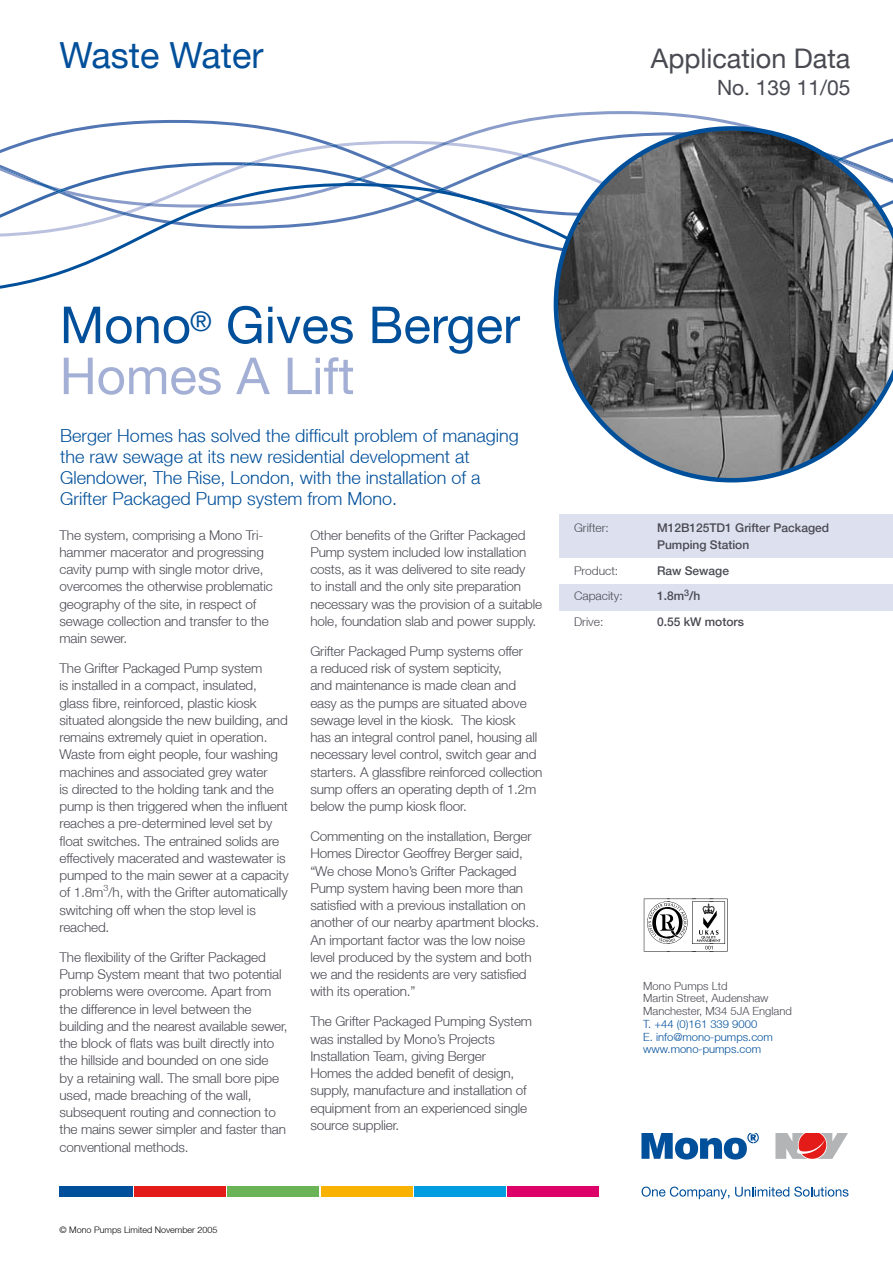
<style>
.page{position:relative;width:893px;height:1263px;background:#fff}
.page>*{position:absolute;margin:0;border:0;box-sizing:border-box;transform-origin:0 0}
.t1{font:57px "Mark 1";color:#000}
.t2{font:51px/51px "Helvetica Neue LT";color:#004f9a}
.t3{font:36px "Helvetica Neue LT";color:#004f9a}
.t4{font:27px "Helvetica Neue LT";color:#494a52}
.t5{font:21px "Helvetica Neue LT";color:#494a52}
.t6{font:300 18px/21px "Helvetica Neue LT";color:#004f9a}
.t7{font:300 13.5px/17.2px "Helvetica Neue LT";letter-spacing:-.01em;color:#494a52}
.t8{font:500 12px/25.8px "Helvetica Neue LT";color:#494a52}
.t9{font:300 12px/25.8px "Helvetica Neue LT";color:#494a52}
.t10{font:300 11.25px/12.8px "Helvetica Neue LT";color:#494a52}
.t11{font:300 11.25px/12.8px "Helvetica Neue LT";color:#004f9a}
.t12{font:300 9px "Helvetica Neue LT";color:#000}
.s1{color:#a3afd5}
</style>
<div class="page">
<div style="left:560px;top:584px;width:333px;height:27px;background:#dde0ef"></div>
<div style="left:560px;top:514px;width:333px;height:44px;background:#dde0ef"></div>
<svg style="left:0;top:229px;width:554px;height:28px"></svg>
<svg style="left:58px;top:111px;width:693px;height:21px"></svg>
<svg style="left:46px;top:132px;width:506px;height:97px"></svg>
<svg style="left:0;top:142px;width:554px;height:82px"></svg>
<svg style="left:554px;top:126px;width:339px;height:356px"></svg>
<div style="left:60px;top:1186px;width:72px;height:10px;background:#004f9a"></div>
<div style="left:134px;top:1186px;width:91px;height:10px;background:#e31b19"></div>
<div style="left:228px;top:1186px;width:91px;height:10px;background:#6ab356"></div>
<div style="left:321px;top:1186px;width:91px;height:10px;background:#f9b200"></div>
<div style="left:415px;top:1186px;width:91px;height:10px;background:#009ee0"></div>
<div style="left:508px;top:1186px;width:91px;height:10px;background:#dd0069"></div>
<svg style="left:775px;top:1133px;width:73px;height:26px"></svg>
<svg style="left:641px;top:1133px;width:118px;height:26px"></svg>
<svg style="left:641px;top:1186px;width:88px;height:13px"></svg>
<svg style="left:735px;top:1186px;width:113px;height:11px"></svg>
<h3 class="t3" style="left:60px;top:34px;width:206px">Waste Water</h3>
<h3 class="t4" style="left:651px;top:42px;width:201px">Application Data</h3>
<h3 class="t5" style="left:717px;top:75px;width:135px">No. 139 11/05</h3>
<h2 class="t2" style="left:60px;top:299px;width:462px">Mono<sup>®</sup> Gives Berger<br><span class="s1">Homes A Lift</span></h2>
<h3 class="t6" style="left:60px;top:424px;width:460px">Berger Homes has solved the difficult problem of managing the raw sewage at its new residential development at Glendower, The Rise, London, with the installation of a Grifter Packaged Pump system from Mono.</h3>
<p class="t7" style="left:60px;top:526px;width:215px">The system, comprising a Mono Tri&shy;hammer macerator and progressing cavity pump with single motor drive, overcomes the otherwise problematic geography of the site, in respect of sewage collection and transfer to the main sewer.</p>
<p class="t7" style="left:60px;top:659px;width:231px">The Grifter Packaged Pump system<br>is installed in a compact, insulated, glass fibre, reinforced, plastic kiosk situated alongside the new building, and remains extremely quiet in operation.<br>Waste from eight people, four washing machines and associated grey water<br>is directed to the holding tank and the pump is then triggered when the influent reaches a pre-determined level set by float switches. The entrained solids are effectively macerated and wastewater is pumped to the main sewer at a capacity of 1.8m<sup>3</sup>/h, with the Grifter automatically switching off when the stop level is reached.</p>
<p class="t7" style="left:60px;top:948px;width:230px">The flexibility of the Grifter Packaged Pump System meant that two potential problems were overcome. Apart from the difference in level between the building and the nearest available sewer, the block of flats was built directly into the hillside and bounded on one side<br>by a retaining wall. The small bore pipe used, made breaching of the wall, subsequent routing and connection to the mains sewer simpler and faster than conventional methods.</p>
<p class="t7" style="left:310px;top:526px;width:233px">Other benefits of the Grifter Packaged Pump system included low installation costs, as it was delivered to site ready<br>to install and the only site preparation necessary was the provision of a suitable hole, foundation slab and power supply.</p>
<p class="t7" style="left:310px;top:642px;width:234px">Grifter Packaged Pump systems offer<br>a reduced risk of system septicity,<br>and maintenance is made clean and easy as the pumps are situated above sewage level in the kiosk. The kiosk<br>has an integral control panel, housing all necessary level control, switch gear and starters. A glassfibre reinforced collection sump offers an operating depth of 1.2m below the pump kiosk floor.</p>
<p class="t7" style="left:310px;top:827px;width:230px">Commenting on the installation, Berger Homes Director Geoffrey Berger said, “We chose Mono’s Grifter Packaged Pump system having been more than satisfied with a previous installation on another of our nearby apartment blocks.<br>An important factor was the low noise level produced by the system and both we and the residents are very satisfied with its operation.”</p>
<p class="t7" style="left:310px;top:1013px;width:223px">The Grifter Packaged Pumping System was installed by Mono’s Projects Installation Team, giving Berger<br>Homes the added benefit of design, supply, manufacture and installation of equipment from an experienced single source supplier.</p>
<p class="t12" style="left:60px;top:1224px;width:160px">© Mono Pumps Limited November 2005</p>
<p class="t9" style="left:574px;top:514px;width:36px">Grifter:</p>
<p class="t9" style="left:574px;top:557px;width:50px">Product:<br>Capacity:<br>Drive:</p>
<p class="t8" style="left:657px;top:519px;width:174px;line-height:17.2px">M12B125TD1 Grifter Packaged<br>Pumping Station</p>
<p class="t8" style="left:657px;top:557px;width:88px">Raw Sewage<br>1.8m<sup>3</sup>/h<br>0.55 kW motors</p>
<h1 class="t1" style="left:643px;top:898px;width:86px">ABCDEF</h1>
<p class="t10" style="left:643px;top:979px;width:150px">Mono Pumps Ltd<br>Martin Street, Audenshaw<br>Manchester, M34 5JA England</p>
<p class="t11" style="left:643px;top:1017px;width:131px">T. +44 (0)161 339 9000<br>E. info@mono-pumps.com www.mono-pumps.com</p>
</div>
